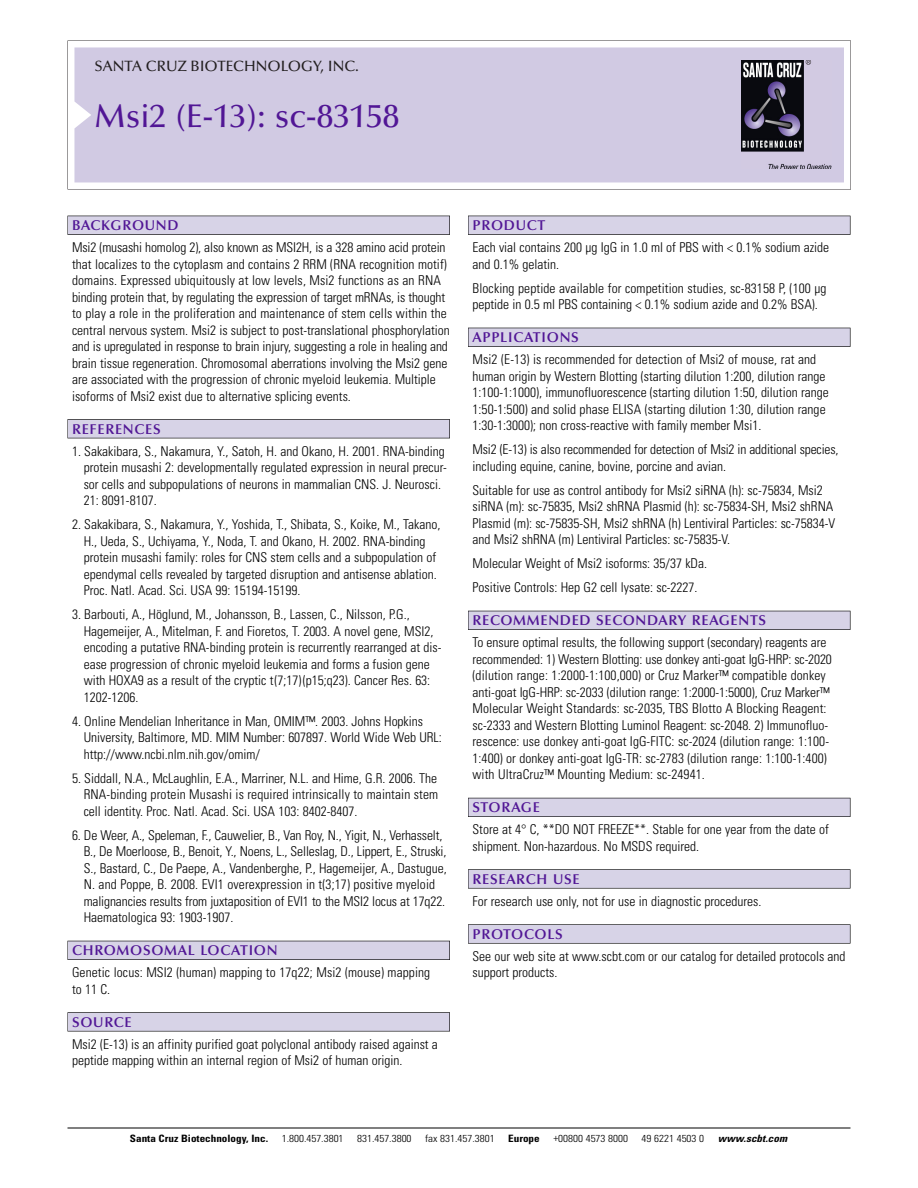
<style>
.page{position:relative;width:918px;height:1188px;background:#fff}
.page>*{position:absolute;margin:0;border:0;box-sizing:border-box;transform-origin:0 0}
.t1{font:500 33px "Optima";color:#511695}
.t2{font:500 15px "Optima";color:#231f20}
.t3{font:600 14.25px "Optima";letter-spacing:.05em;color:#511695}
.t4{font:300 condensed 13.5px/16.5px "Univers";color:#000}
.t5{font:300 condensed 10.2px "Univers";color:#000;scale:1.1 1}
.t6{font:700 condensed 10.2px "Univers";color:#000;scale:1.1 1}
.t7{font:italic 700 condensed 10.2px "Univers";letter-spacing:.005em;color:#000;scale:1.1 1}
</style>
<div class="page">
<svg style="left:68px;top:40px;width:783px;height:149px"></svg>
<div style="left:74px;top:47px;width:770px;height:135px;background:#d1cae3"></div>
<img style="left:741px;top:60px;width:90px;height:108px">
<div style="left:68px;top:216px;width:382px;height:19px;background:#525155"></div>
<div style="left:68px;top:216px;width:381px;height:18px;background:#d7d3e7"></div>
<div style="left:68px;top:419px;width:382px;height:19px;background:#525155"></div>
<div style="left:68px;top:420px;width:381px;height:18px;background:#d7d3e7"></div>
<div style="left:68px;top:941px;width:382px;height:19px;background:#525158"></div>
<div style="left:68px;top:941px;width:381px;height:18px;background:#d7d3e7"></div>
<div style="left:68px;top:1012px;width:382px;height:19px;background:#575759"></div>
<div style="left:68px;top:1013px;width:381px;height:18px;background:#d7d3e7"></div>
<div style="left:468px;top:216px;width:382px;height:19px;background:#525155"></div>
<div style="left:468px;top:216px;width:382px;height:18px;background:#d7d3e7"></div>
<div style="left:468px;top:328px;width:382px;height:19px;background:#515055"></div>
<div style="left:468px;top:328px;width:382px;height:18px;background:#d7d3e7"></div>
<div style="left:468px;top:611px;width:382px;height:19px;background:#525158"></div>
<div style="left:468px;top:611px;width:382px;height:18px;background:#d7d3e7"></div>
<div style="left:468px;top:798px;width:382px;height:19px;background:#54535a"></div>
<div style="left:468px;top:798px;width:382px;height:18px;background:#d7d3e7"></div>
<svg style="left:468px;top:869px;width:382px;height:20px"></svg>
<div style="left:468px;top:870px;width:382px;height:18px;background:#d7d3e7"></div>
<div style="left:468px;top:924px;width:382px;height:20px;background:#666667"></div>
<div style="left:468px;top:925px;width:382px;height:18px;background:#d7d3e7"></div>
<hr style="left:68px;top:1128px;width:782px;height:1px;background:#000">
<p class="t2" style="left:94px;top:61px;width:266px">SANTA CRUZ BIOTECHNOLOGY, INC.</p>
<h1 class="t1" style="left:94px;top:103px;width:306px">Msi2 (E-13): sc-83158</h1>
<p class="t3" style="left:72px;top:219px;width:108px">BACKGROUND</p>
<p class="t4" style="left:72px;top:240px;width:379px">Msi2 (musashi homolog 2), also known as MSI2H, is a 328 amino acid protein that localizes to the cytoplasm and contains 2 RRM (RNA recognition motif) domains. Expressed ubiquitously at low levels, Msi2 functions as an RNA binding protein that, by regulating the expression of target mRNAs, is thought to play a role in the proliferation and maintenance of stem cells within the central nervous system. Msi2 is subject to post-translational phosphorylation and is upregulated in response to brain injury, suggesting a role in healing and brain tissue regeneration. Chromosomal aberrations involving the Msi2 gene are associated with the progression of chronic myeloid leukemia. Multiple isoforms of Msi2 exist due to alternative splicing events.</p>
<p class="t3" style="left:72px;top:423px;width:90px">REFERENCES</p>
<p class="t4" style="left:84px;top:444px;width:365px;text-indent:-12px">1. Sakakibara, S., Nakamura, Y., Satoh, H. and Okano, H. 2001. RNA-binding protein musashi 2: developmentally regulated expression in neural precur&shy;sor cells and subpopulations of neurons in mammalian CNS. J. Neurosci.<br>21: 8091-8107.</p>
<p class="t4" style="left:84px;top:517px;width:358px;text-indent:-12px">2. Sakakibara, S., Nakamura, Y., Yoshida, T., Shibata, S., Koike, M., Takano, H., Ueda, S., Uchiyama, Y., Noda, T. and Okano, H. 2002. RNA-binding protein musashi family: roles for CNS stem cells and a subpopulation of ependymal cells revealed by targeted disruption and antisense ablation.<br>Proc. Natl. Acad. Sci. USA 99: 15194-15199.</p>
<p class="t4" style="left:84px;top:607px;width:359px;text-indent:-12px">3. Barbouti, A., Höglund, M., Johansson, B., Lassen, C., Nilsson, P.G., Hagemeijer, A., Mitelman, F. and Fioretos, T. 2003. A novel gene, MSI2, encoding a putative RNA-binding protein is recurrently rearranged at dis&shy;ease progression of chronic myeloid leukemia and forms a fusion gene with HOXA9 as a result of the cryptic t(7;17)(p15;q23). Cancer Res. 63:<br>1202-1206.</p>
<p class="t4" style="left:84px;top:714px;width:360px;text-indent:-12px">4. Online Mendelian Inheritance in Man, OMIM™. 2003. Johns Hopkins<br>University, Baltimore, MD. MIM Number: 607897. World Wide Web URL: http://www.ncbi.nlm.nih.gov/omim/</p>
<p class="t4" style="left:84px;top:771px;width:356px;text-align:justify;text-indent:-12px">5. Siddall, N.A., McLaughlin, E.A., Marriner, N.L. and Hime, G.R. 2006. The RNA-binding protein Musashi is required intrinsically to maintain stem cell identity. Proc. Natl. Acad. Sci. USA 103: 8402-8407.</p>
<p class="t4" style="left:84px;top:828px;width:365px;text-indent:-12px">6. De Weer, A., Speleman, F., Cauwelier, B., Van Roy, N., Yigit, N., Verhasselt, B., De Moerloose, B., Benoit, Y., Noens, L., Selleslag, D., Lippert, E., Struski, S., Bastard, C., De Paepe, A., Vandenberghe, P., Hagemeijer, A., Dastugue, N. and Poppe, B. 2008. EVI1 overexpression in t(3;17) positive myeloid malignancies results from juxtaposition of EVI1 to the MSI2 locus at 17q22.<br>Haematologica 93: 1903-1907.</p>
<p class="t3" style="left:72px;top:945px;width:207px">CHROMOSOMAL LOCATION</p>
<p class="t4" style="left:72px;top:965px;width:360px">Genetic locus: MSI2 (human) mapping to 17q22; Msi2 (mouse) mapping to 11 C.</p>
<p class="t3" style="left:72px;top:1016px;width:61px">SOURCE</p>
<p class="t4" style="left:72px;top:1037px;width:367px">Msi2 (E-13) is an affinity purified goat polyclonal antibody raised against a peptide mapping within an internal region of Msi2 of human origin.</p>
<p class="t3" style="left:473px;top:219px;width:74px">PRODUCT</p>
<p class="t4" style="left:473px;top:240px;width:358px">Each vial contains 200 µg IgG in 1.0 ml of PBS with &lt; 0.1% sodium azide and 0.1% gelatin.</p>
<p class="t4" style="left:473px;top:281px;width:356px">Blocking peptide available for competition studies, sc-83158 P, (100 µg peptide in 0.5 ml PBS containing &lt; 0.1% sodium azide and 0.2% BSA).</p>
<p class="t3" style="left:473px;top:332px;width:108px">APPLICATIONS</p>
<p class="t4" style="left:473px;top:352px;width:358px">Msi2 (E-13) is recommended for detection of Msi2 of mouse, rat and human origin by Western Blotting (starting dilution 1:200, dilution range 1:100-1:1000), immunofluorescence (starting dilution 1:50, dilution range 1:50-1:500) and solid phase ELISA (starting dilution 1:30, dilution range 1:30-1:3000); non cross-reactive with family member Msi1.</p>
<p class="t4" style="left:473px;top:442px;width:367px">Msi2 (E-13) is also recommended for detection of Msi2 in additional species, including equine, canine, bovine, porcine and avian.</p>
<p class="t4" style="left:473px;top:483px;width:364px">Suitable for use as control antibody for Msi2 siRNA (h): sc-75834, Msi2 siRNA (m): sc-75835, Msi2 shRNA Plasmid (h): sc-75834-SH, Msi2 shRNA Plasmid (m): sc-75835-SH, Msi2 shRNA (h) Lentiviral Particles: sc-75834-V and Msi2 shRNA (m) Lentiviral Particles: sc-75835-V.</p>
<p class="t4" style="left:473px;top:553px;width:236px;line-height:24px">Molecular Weight of Msi2 isoforms: 35/37 kDa.<br>Positive Controls: Hep G2 cell lysate: sc-2227.</p>
<p class="t3" style="left:473px;top:615px;width:295px">RECOMMENDED SECONDARY REAGENTS</p>
<p class="t4" style="left:473px;top:635px;width:361px">To ensure optimal results, the following support (secondary) reagents are recommended: 1) Western Blotting: use donkey anti-goat IgG-HRP: sc-2020 (dilution range: 1:2000-1:100,000) or Cruz Marker™ compatible donkey anti-goat IgG-HRP: sc-2033 (dilution range: 1:2000-1:5000), Cruz Marker™ Molecular Weight Standards: sc-2035, TBS Blotto A Blocking Reagent: sc-2333 and Western Blotting Luminol Reagent: sc-2048. 2) Immunofluo&shy;rescence: use donkey anti-goat IgG-FITC: sc-2024 (dilution range: 1:100- 1:400) or donkey anti-goat IgG-TR: sc-2783 (dilution range: 1:100-1:400) with UltraCruz™ Mounting Medium: sc-24941.</p>
<p class="t3" style="left:473px;top:802px;width:69px">STORAGE</p>
<p class="t4" style="left:473px;top:822px;width:358px">Store at 4° C, **DO NOT FREEZE**. Stable for one year from the date of shipment. Non-hazardous. No MSDS required.</p>
<p class="t3" style="left:473px;top:873px;width:109px">RESEARCH USE</p>
<p class="t4" style="left:473px;top:894px;width:290px">For research use only, not for use in diagnostic procedures.</p>
<p class="t3" style="left:473px;top:928px;width:92px">PROTOCOLS</p>
<p class="t4" style="left:473px;top:949px;width:375px">See our web site at www.scbt.com or our catalog for detailed protocols and support products.</p>
<p class="t6" style="left:130px;top:1135px;width:127px">Santa Cruz Biotechnology, Inc.</p>
<p class="t5" style="left:282px;top:1135px;width:58px">1.800.457.3801</p>
<p class="t5" style="left:357px;top:1135px;width:51px">831.457.3800</p>
<p class="t5" style="left:425px;top:1135px;width:65px">fax 831.457.3801</p>
<p class="t6" style="left:508px;top:1135px;width:30px">Europe</p>
<p class="t5" style="left:553px;top:1135px;width:69px">+00800 4573 8000</p>
<p class="t5" style="left:642px;top:1135px;width:58px">49 6221 4503 0</p>
<p class="t7" style="left:718px;top:1135px;width:64px">www.scbt.com</p>
</div>
